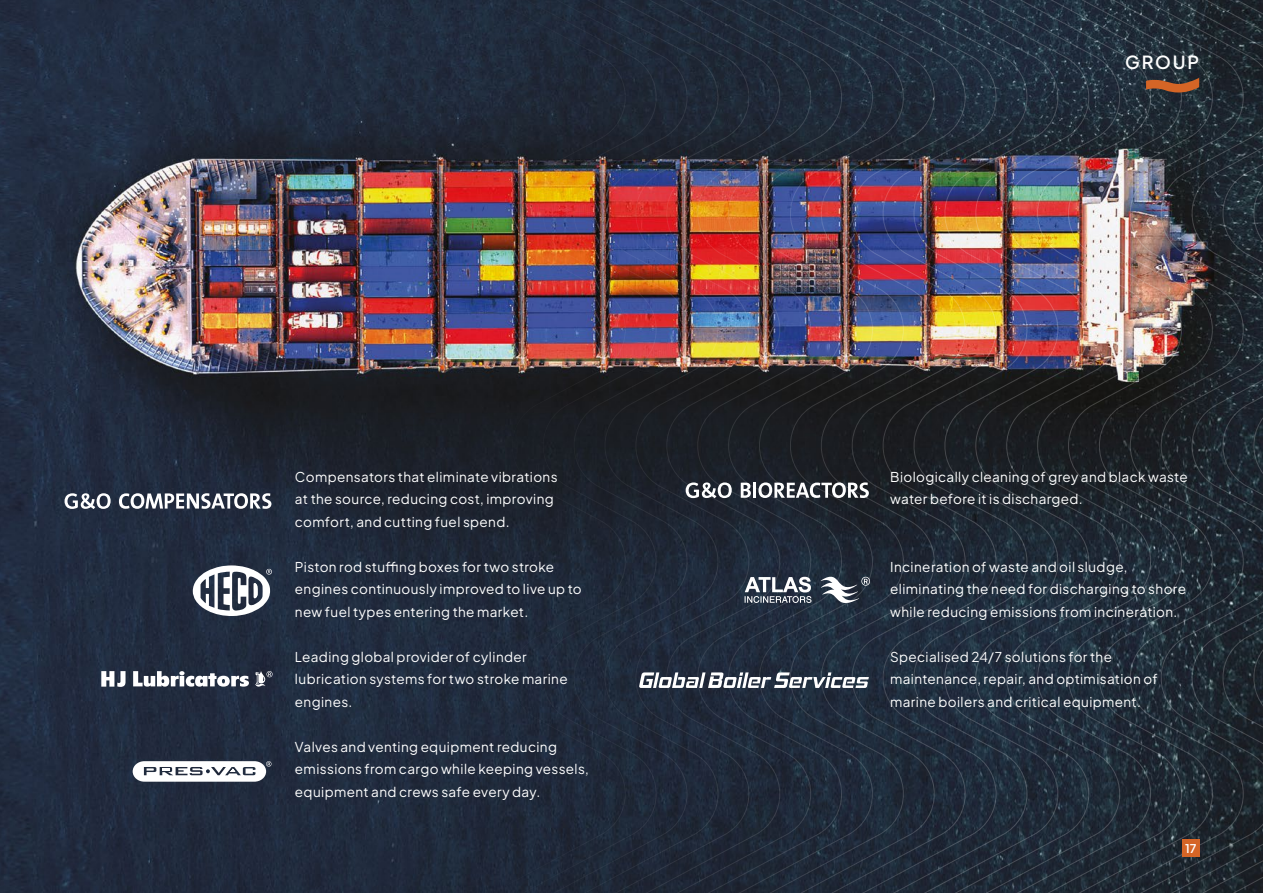
<style>
.page{position:relative;width:1263px;height:893px;background:#fff}
.page>*{position:absolute;margin:0;border:0;box-sizing:border-box;transform-origin:0 0}
.t1{font:600 18px "Plus Jakarta Sans";letter-spacing:.1em;color:#fff}
.Body{font:13.5px/22.5px "Plus Jakarta Sans";letter-spacing:.03em;color:#fff}
.Page_no{font:600 12px "Plus Jakarta Sans";color:#fff}
</style>
<div class="page">
<img style="left:0;top:0;width:476px;height:893px">
<svg style="left:476px;top:0;width:45px;height:893px;background:#32323e"></svg>
<img style="left:521px;top:0;width:31px;height:893px">
<svg style="left:552px;top:0;width:31px;height:893px;background:#39323b"></svg>
<img style="left:583px;top:0;width:30px;height:893px">
<svg style="left:613px;top:0;width:31px;height:893px;background:#372d3c"></svg>
<svg style="left:644px;top:0;width:31px;height:893px;background:#382d3c"></svg>
<img style="left:675px;top:0;width:31px;height:893px">
<img style="left:706px;top:0;width:31px;height:893px">
<img style="left:737px;top:0;width:31px;height:893px">
<img style="left:768px;top:0;width:31px;height:893px">
<img style="left:799px;top:0;width:31px;height:893px">
<img style="left:830px;top:0;width:31px;height:893px">
<svg style="left:861px;top:0;width:30px;height:893px;background:#2f3345"></svg>
<svg style="left:891px;top:0;width:31px;height:893px;background:#2f3244"></svg>
<img style="left:922px;top:0;width:31px;height:893px">
<img style="left:953px;top:0;width:31px;height:893px">
<img style="left:984px;top:0;width:31px;height:893px">
<img style="left:1015px;top:0;width:31px;height:893px">
<img style="left:1046px;top:0;width:31px;height:893px">
<img style="left:1077px;top:0;width:31px;height:893px">
<img style="left:1108px;top:0;width:31px;height:893px">
<img style="left:1139px;top:0;width:31px;height:893px">
<svg style="left:1170px;top:0;width:30px;height:893px;background:#2c3138"></svg>
<svg style="left:1200px;top:0;width:31px;height:893px;background:#212930"></svg>
<svg style="left:1231px;top:0;width:32px;height:893px;background:#212a31"></svg>
<div style="left:1182px;top:840px;width:17px;height:17px;background:#d56526"></div>
<svg style="left:1146px;top:78px;width:53px;height:15px"></svg>
<svg style="left:820px;top:573px;width:50px;height:33px"></svg>
<svg style="left:744px;top:577px;width:67px;height:26px"></svg>
<svg style="left:193px;top:565px;width:79px;height:51px"></svg>
<svg style="left:133px;top:761px;width:138px;height:21px"></svg>
<svg style="left:741px;top:483px;width:10px;height:15px"></svg>
<hr style="left:753px;top:483px;width:3px;height:15px;background:#fff">
<svg style="left:758px;top:482px;width:111px;height:16px"></svg>
<svg style="left:686px;top:482px;width:46px;height:16px"></svg>
<svg style="left:119px;top:493px;width:152px;height:16px"></svg>
<svg style="left:65px;top:493px;width:46px;height:16px"></svg>
<svg style="left:101px;top:671px;width:25px;height:16px"></svg>
<svg style="left:133px;top:671px;width:116px;height:16px"></svg>
<svg style="left:255px;top:671px;width:18px;height:16px"></svg>
<svg style="left:639px;top:672px;width:230px;height:16px"></svg>
<p class="Body" style="left:295px;top:464px;width:264px">Compensators that eliminate vibrations at the source, reducing cost, improving comfort, and cutting fuel spend.</p>
<p class="Body" style="left:295px;top:554px;width:288px">Piston rod stuffing boxes for two stroke engines continuously improved to live up to new fuel types entering the market.</p>
<p class="Body" style="left:295px;top:644px;width:274px">Leading global provider of cylinder lubrication systems for two stroke marine engines.</p>
<p class="Body" style="left:295px;top:734px;width:295px">Valves and venting equipment reducing emissions from cargo while keeping vessels, equipment and crews safe every day.</p>
<p class="t1" style="left:1125px;top:46px;width:75px">GROUP</p>
<p class="Body" style="left:890px;top:464px;width:299px">Biologically cleaning of grey and black waste water before it is discharged.</p>
<p class="Body" style="left:890px;top:554px;width:297px">Incineration of waste and oil sludge, eliminating the need for discharging to shore while reducing emissions from incineration.</p>
<p class="Body" style="left:890px;top:644px;width:269px">Specialised 24/7 solutions for the maintenance, repair, and optimisation of marine boilers and critical equipment.</p>
<p class="Page_no" style="left:1185px;top:838px;width:13px">17</p>
</div>
